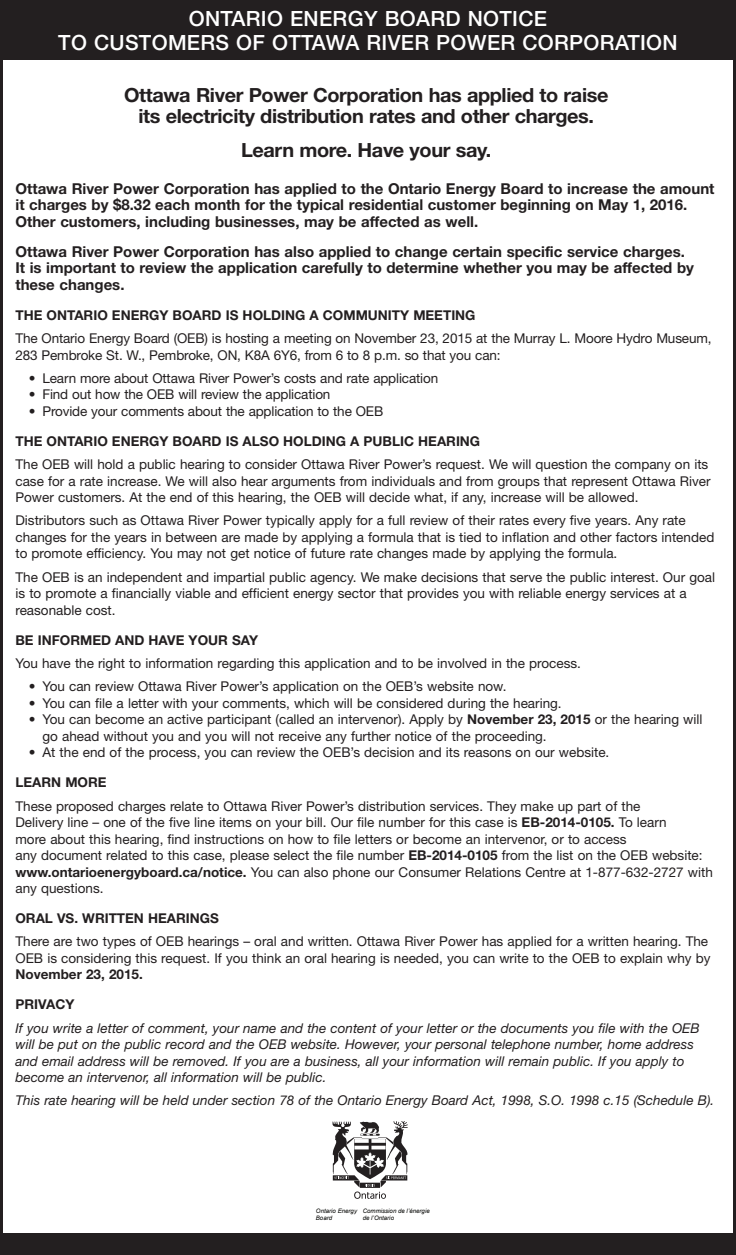
<style>
.page{position:relative;width:736px;height:1255px;background:#fff}
.page>*{position:absolute;margin:0;border:0;box-sizing:border-box;transform-origin:0 0}
.t1{font:500 21px/24px "Helvetica Neue LT Std";letter-spacing:.015em;color:#fff;text-align:center}
.t2{font:700 19.5px/21px "Helvetica Neue LT Std";letter-spacing:-.02em;color:#231f20;text-align:center}
.t3{font:700 15px/16.5px "Helvetica Neue LT Std";color:#231f20}
.t4{font:13.5px/16.5px "Helvetica Neue LT Std";color:#231f20}
.t5{font:italic 13.5px/16.5px "Helvetica Neue LT Std";color:#231f20}
.t6{font:700 13.5px "Helvetica Neue LT Std";color:#231f20}
.t7{font:italic 6.15px/7.4px "Arial";color:#040503}
.s1{font-weight:700}
</style>
<div class="page">
<div style="left:0;top:2px;width:736px;height:57px;background:#231f20"></div>
<div style="left:0;top:1233px;width:735px;height:21px;background:#231f20"></div>
<svg style="left:332px;top:1121px;width:76px;height:78px"></svg>
<h1 class="t1" style="left:58px;top:6px;width:621px">ONTARIO ENERGY BOARD NOTICE<br>TO CUSTOMERS OF OTTAWA RIVER POWER CORPORATION</h1>
<h2 class="t2" style="left:124px;top:84px;width:486px">Ottawa River Power Corporation has applied to raise its electricity distribution rates and other charges.</h2>
<h2 class="t2" style="left:241px;top:139px;width:252px">Learn more. Have your say.</h2>
<p class="t3" style="left:15px;top:180px;width:700px">Ottawa River Power Corporation has applied to the Ontario Energy Board to increase the amount it charges by $8.32 each month for the typical residential customer beginning on May 1, 2016.<br>Other customers, including businesses, may be affected as well.</p>
<p class="t3" style="left:15px;top:243px;width:680px">Ottawa River Power Corporation has also applied to change certain specific service charges.<br>It is important to review the application carefully to determine whether you may be affected by these changes.</p>
<p class="t6" style="left:15px;top:307px;width:461px">THE ONTARIO ENERGY BOARD IS HOLDING A COMMUNITY MEETING</p>
<p class="t4" style="left:15px;top:330px;width:697px">The Ontario Energy Board (OEB) is hosting a meeting on November 23, 2015 at the Murray L. Moore Hydro Museum,<br>283 Pembroke St. W., Pembroke, ON, K8A 6Y6, from 6 to 8 p.m. so that you can:</p>
<p class="t4" style="left:29px;top:370px;width:411px">• Learn more about Ottawa River Power’s costs and rate application</p>
<p class="t4" style="left:29px;top:386px;width:303px">• Find out how the OEB will review the application</p>
<p class="t4" style="left:29px;top:403px;width:356px">• Provide your comments about the application to the OEB</p>
<p class="t6" style="left:15px;top:433px;width:466px">THE ONTARIO ENERGY BOARD IS ALSO HOLDING A PUBLIC HEARING</p>
<p class="t4" style="left:15px;top:456px;width:697px">The OEB will hold a public hearing to consider Ottawa River Power’s request. We will question the company on its case for a rate increase. We will also hear arguments from individuals and from groups that represent Ottawa River<br>Power customers. At the end of this hearing, the OEB will decide what, if any, increase will be allowed.</p>
<p class="t4" style="left:15px;top:512px;width:700px">Distributors such as Ottawa River Power typically apply for a full review of their rates every five years. Any rate changes for the years in between are made by applying a formula that is tied to inflation and other factors intended to promote efficiency. You may not get notice of future rate changes made by applying the formula.</p>
<p class="t4" style="left:15px;top:568px;width:701px">The OEB is an independent and impartial public agency. We make decisions that serve the public interest. Our goal is to promote a financially viable and efficient energy sector that provides you with reliable energy services at a reasonable cost.</p>
<p class="t6" style="left:15px;top:631px;width:244px">BE INFORMED AND HAVE YOUR SAY</p>
<p class="t4" style="left:15px;top:654px;width:567px">You have the right to information regarding this application and to be involved in the process.</p>
<p class="t4" style="left:29px;top:678px;width:479px">• You can review Ottawa River Power’s application on the OEB’s website now.</p>
<p class="t4" style="left:29px;top:694px;width:534px">• You can file a letter with your comments, which will be considered during the hearing.</p>
<p class="t4" style="left:42px;top:711px;width:661px;text-indent:-14px">• You can become an active participant (called an intervenor). Apply by <span class="s1">November 23, 2015</span> or the hearing will go ahead without you and you will not receive any further notice of the proceeding.</p>
<p class="t4" style="left:29px;top:744px;width:582px">• At the end of the process, you can review the OEB’s decision and its reasons on our website.</p>
<p class="t6" style="left:15px;top:774px;width:93px">LEARN MORE</p>
<p class="t4" style="left:15px;top:797px;width:699px">These proposed charges relate to Ottawa River Power’s distribution services. They make up part of the<br>Delivery line – one of the five line items on your bill. Our file number for this case is <span class="s1">EB-2014-0105.</span> To learn<br>more about this hearing, find instructions on how to file letters or become an intervenor, or to access<br>any document related to this case, please select the file number <span class="s1">EB-2014-0105</span> from the list on the OEB website: <span class="s1">www.ontarioenergyboard.ca/notice.</span> You can also phone our Consumer Relations Centre at 1-877-632-2727 with any questions.</p>
<p class="t6" style="left:15px;top:910px;width:205px">ORAL VS. WRITTEN HEARINGS</p>
<p class="t4" style="left:15px;top:933px;width:696px">There are two types of OEB hearings – oral and written. Ottawa River Power has applied for a written hearing. The<br>OEB is considering this request. If you think an oral hearing is needed, you can write to the OEB to explain why by</p>
<p class="t6" style="left:15px;top:966px;width:129px">November 23, 2015.</p>
<p class="t6" style="left:15px;top:996px;width:60px">PRIVACY</p>
<p class="t5" style="left:15px;top:1019px;width:686px">If you write a letter of comment, your name and the content of your letter or the documents you file with the OEB will be put on the public record and the OEB website. However, your personal telephone number, home address and email address will be removed. If you are a business, all your information will remain public. If you apply to become an intervenor, all information will be public.</p>
<p class="t5" style="left:15px;top:1092px;width:700px">This rate hearing will be held under section 78 of the Ontario Energy Board Act, 1998, S.O. 1998 c.15 (Schedule B).</p>
<p class="t7" style="left:316px;top:1206px;width:43px">Ontario Energy<br>Board</p>
<p class="t7" style="left:363px;top:1206px;width:68px">Commission de l’énergie de l’Ontario</p>
</div>
